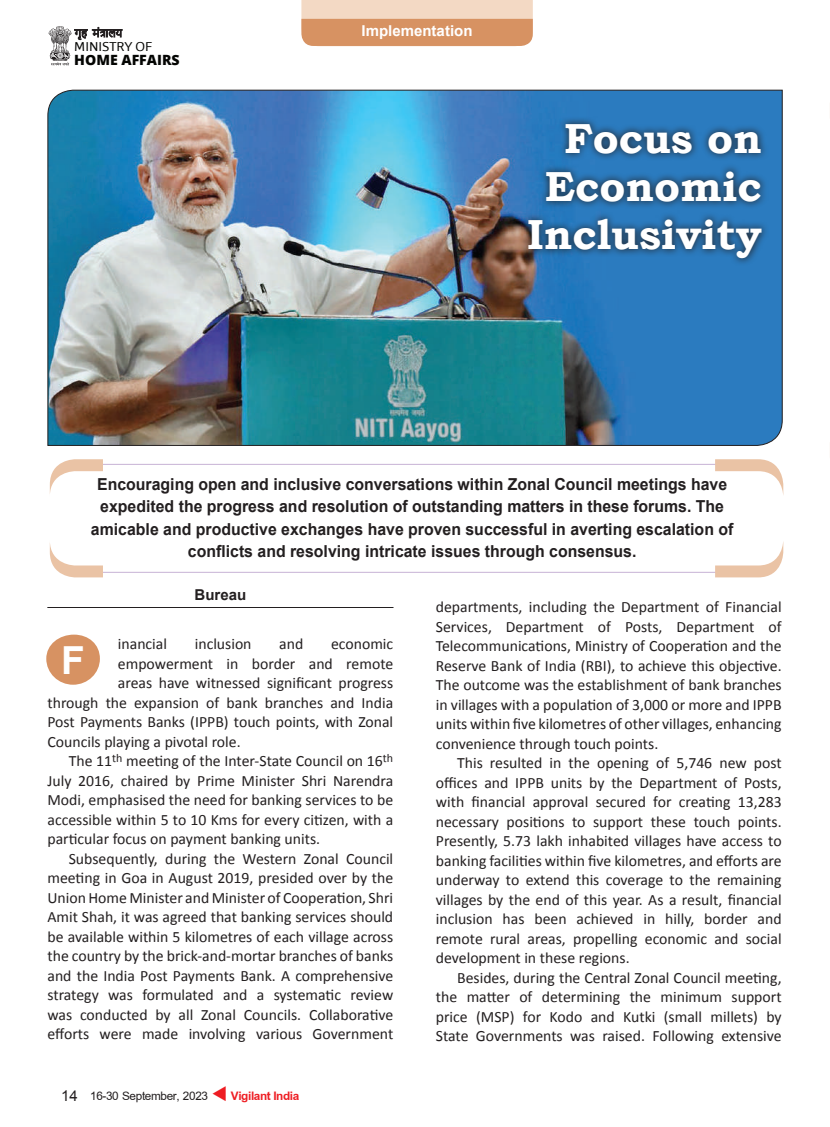
<style>
.page{position:relative;width:830px;height:1127px;background:#fff}
.page>*{position:absolute;margin:0;border:0;box-sizing:border-box;transform-origin:0 0}
.t1{font:700 42px/48px "Bookman Old Style";color:#fff;text-align:right}
.t2{font:700 38.7px "Arial";color:#fff}
.t3{font:18px "Browallia UPC";letter-spacing:-.02em;color:#231f20}
.t4{font:700 16.5px/22.5px "Arial";color:#231f20;text-align:center;scale:.96 1}
.t5{font:15.75px/19.5px "Calibri";color:#231f20;text-align:justify}
.t6{font:700 15px "Arial";color:#fff}
.t7{font:700 15px "Arial";color:#231f20}
.t8{font:800 14.1px "Open Sans";color:#040503}
.t9{font:13.2px "Foro Sans W03";color:#040503}
.s1{color:#ee1d23}
.s2{font-weight:700;color:#ee1d23}
</style>
<div class="page">
<svg style="left:48px;top:26px;width:74px;height:40px"></svg>
<svg style="left:301px;top:0;width:231px;height:46px;background:#e2af8b"></svg>
<img style="left:48px;top:90px;width:734px;height:356px">
<hr style="left:103px;top:464px;width:641px;height:1px;background:#c7b2d5">
<hr style="left:103px;top:572px;width:641px;height:1px;background:#c7b2d5">
<svg style="left:714px;top:459px;width:68px;height:30px"></svg>
<svg style="left:50px;top:459px;width:53px;height:34px"></svg>
<svg style="left:714px;top:548px;width:68px;height:29px"></svg>
<svg style="left:50px;top:544px;width:53px;height:33px"></svg>
<svg style="left:520px;top:116px;width:248px;height:150px;background:#296599"></svg>
<hr style="left:47px;top:607px;width:346px;height:1px;background:#231f20">
<div style="left:46px;top:635px;width:54px;height:50px;background:#d79262;border-radius:50%"></div>
<p class="t9" style="left:74px;top:38px;width:79px">MINISTRY OF</p>
<p class="t8" style="left:74px;top:49px;width:107px">HOME AFFAIRS</p>
<p class="t6" style="left:361px;top:20px;width:112px">Implementation</p>
<h1 class="t1" style="left:527px;top:114px;width:236px">Focus on<br>Economic<br>Inclusivity</h1>
<p class="t4" style="left:91px;top:473px;width:670px">Encouraging open and inclusive conversations within Zonal Council meetings have expedited the progress and resolution of outstanding matters in these forums. The amicable and productive exchanges have proven successful in averting escalation of conflicts and resolving intricate issues through consensus.</p>
<p class="t7" style="left:194px;top:585px;width:53px">Bureau</p>
<p class="t5" style="left:118px;top:634px;width:51px">inancial</p>
<p class="t5" style="left:195px;top:634px;width:58px">inclusion</p>
<p class="t5" style="left:279px;top:634px;width:26px">and</p>
<p class="t5" style="left:331px;top:634px;width:64px">economic</p>
<p class="t5" style="left:118px;top:654px;width:277px">empowerment in border and remote</p>
<p class="t5" style="left:118px;top:673px;width:277px">areas have witnessed significant progress</p>
<p class="t5" style="left:47px;top:693px;width:347px">through the expansion of bank branches and India</p>
<p class="t5" style="left:47px;top:712px;width:347px">Post Payments Banks (IPPB) touch points, with Zonal</p>
<p class="t5" style="left:47px;top:732px;width:195px">Councils playing a pivotal role.</p>
<p class="t5" style="left:69px;top:751px;width:326px">The 11<sup>th</sup> meeting of the Inter-State Council on 16<sup>th</sup></p>
<p class="t5" style="left:47px;top:771px;width:347px">July 2016, chaired by Prime Minister Shri Narendra</p>
<p class="t5" style="left:47px;top:790px;width:347px">Modi, emphasised the need for banking services to be</p>
<p class="t5" style="left:47px;top:810px;width:347px">accessible within 5 to 10 Kms for every citizen, with a</p>
<p class="t5" style="left:47px;top:829px;width:274px">particular focus on payment banking units.</p>
<p class="t5" style="left:69px;top:849px;width:326px">Subsequently, during the Western Zonal Council</p>
<p class="t5" style="left:47px;top:868px;width:347px">meeting in Goa in August 2019, presided over by the</p>
<p class="t5" style="left:47px;top:888px;width:347px">Union Home Minister and Minister of Cooperation, Shri</p>
<p class="t5" style="left:47px;top:907px;width:347px">Amit Shah, it was agreed that banking services should</p>
<p class="t5" style="left:47px;top:927px;width:347px">be available within 5 kilometres of each village across</p>
<p class="t5" style="left:47px;top:946px;width:347px">the country by the brick-and-mortar branches of banks</p>
<p class="t5" style="left:47px;top:966px;width:347px">and the India Post Payments Bank. A comprehensive</p>
<p class="t5" style="left:47px;top:985px;width:347px">strategy was formulated and a systematic review</p>
<p class="t5" style="left:47px;top:1005px;width:347px">was conducted by all Zonal Councils. Collaborative</p>
<p class="t5" style="left:47px;top:1024px;width:347px">efforts were made involving various Government</p>
<h2 class="t2" style="left:61px;top:634px;width:25px">F</h2>
<p class="t3" style="left:61px;top:1084px;width:239px"><sub>14</sub> 16-30 September, 2023 <span class="s1">▼</span> <span class="s2">Vigilant India</span></p>
<p class="t5" style="left:435px;top:597px;width:347px">departments, including the Department of Financial Services, Department of Posts, Department of Telecommunications, Ministry of Cooperation and the Reserve Bank of India (RBI), to achieve this objective.<br>The outcome was the establishment of bank branches in villages with a population of 3,000 or more and IPPB units within five kilometres of other villages, enhancing convenience through touch points.</p>
<p class="t5" style="left:435px;top:753px;width:347px;text-indent:21px">This resulted in the opening of 5,746 new post offices and IPPB units by the Department of Posts, with financial approval secured for creating 13,283 necessary positions to support these touch points.<br>Presently, 5.73 lakh inhabited villages have access to banking facilities within five kilometres, and efforts are underway to extend this coverage to the remaining villages by the end of this year. As a result, financial inclusion has been achieved in hilly, border and remote rural areas, propelling economic and social development in these regions.</p>
<p class="t5" style="left:435px;top:968px;width:347px;text-indent:21px">Besides, during the Central Zonal Council meeting, the matter of determining the minimum support price (MSP) for Kodo and Kutki (small millets) by State Governments was raised. Following extensive</p>
</div>
